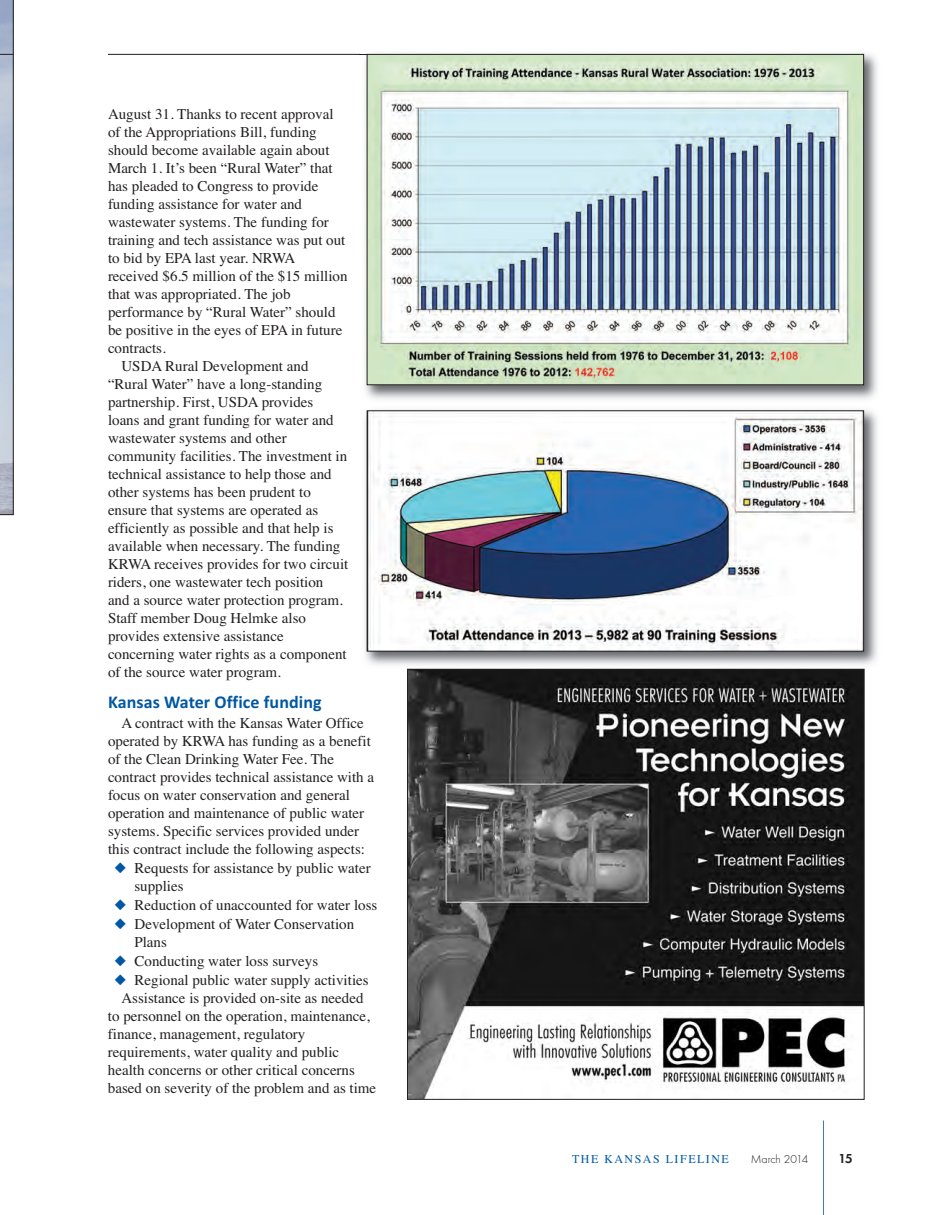
<style>
.page{position:relative;width:945px;height:1215px;background:#fff}
.page>*{position:absolute;margin:0;border:0;box-sizing:border-box;transform-origin:0 0}
.t1{font:700 18px "Calibri";letter-spacing:.005em;color:#0157a3}
.t2{font:15px/18px "Times";color:#231f20}
.t3{font:600 13.5px "Futura T";color:#231f20}
.t4{font:12px "Times";letter-spacing:.125em;color:#015ba9}
.t5{font:300 12px "Futura T";letter-spacing:-.005em;color:#231f20}
.s1{color:#0157a3}
</style>
<div class="page">
<hr style="left:823px;top:1120px;width:1px;height:95px;background:#4975b9">
<hr style="left:108px;top:54px;width:756px;height:1px;background:#231f20">
<svg style="left:0;top:0;width:14px;height:515px;background:#aeb8c9"></svg>
<img style="left:365px;top:53px;width:513px;height:616px">
<img style="left:369px;top:56px;width:493px;height:327px">
<div style="left:367px;top:54px;width:497px;height:331px;border:1px solid #231f20"></div>
<img style="left:365px;top:404px;width:513px;height:1px">
<img style="left:369px;top:412px;width:493px;height:238px">
<div style="left:367px;top:410px;width:497px;height:242px;border:1px solid #231f20"></div>
<img style="left:409px;top:671px;width:454px;height:427px">
<p class="t2" style="left:108px;top:107px;width:227px">August 31. Thanks to recent approval</p>
<p class="t2" style="left:108px;top:125px;width:210px">of the Appropriations Bill, funding</p>
<p class="t2" style="left:108px;top:143px;width:223px">should become available again about</p>
<p class="t2" style="left:108px;top:161px;width:226px">March 1. It’s been “Rural Water” that</p>
<p class="t2" style="left:108px;top:179px;width:212px">has pleaded to Congress to provide</p>
<p class="t2" style="left:108px;top:197px;width:196px">funding assistance for water and</p>
<p class="t2" style="left:108px;top:215px;width:222px">wastewater systems. The funding for</p>
<p class="t2" style="left:108px;top:233px;width:239px">training and tech assistance was put out</p>
<p class="t2" style="left:108px;top:251px;width:189px">to bid by EPA last year. NRWA</p>
<p class="t2" style="left:108px;top:269px;width:241px">received $6.5 million of the $15 million</p>
<p class="t2" style="left:108px;top:287px;width:184px">that was appropriated. The job</p>
<p class="t2" style="left:108px;top:305px;width:229px">performance by “Rural Water” should</p>
<p class="t2" style="left:108px;top:323px;width:236px">be positive in the eyes of EPA in future</p>
<p class="t2" style="left:108px;top:341px;width:59px">contracts.</p>
<p class="t2" style="left:122px;top:359px;width:189px">USDA Rural Development and</p>
<p class="t2" style="left:108px;top:377px;width:216px">“Rural Water” have a long-standing</p>
<p class="t2" style="left:108px;top:395px;width:207px">partnership. First, USDA provides</p>
<p class="t2" style="left:108px;top:413px;width:227px">loans and grant funding for water and</p>
<p class="t2" style="left:108px;top:431px;width:180px">wastewater systems and other</p>
<p class="t2" style="left:108px;top:449px;width:241px">community facilities. The investment in</p>
<p class="t2" style="left:108px;top:467px;width:225px">technical assistance to help those and</p>
<p class="t2" style="left:108px;top:485px;width:204px">other systems has been prudent to</p>
<p class="t2" style="left:108px;top:503px;width:212px">ensure that systems are operated as</p>
<p class="t2" style="left:108px;top:521px;width:227px">efficiently as possible and that help is</p>
<p class="t2" style="left:108px;top:539px;width:234px">available when necessary. The funding</p>
<p class="t2" style="left:108px;top:557px;width:242px">KRWA receives provides for two circuit</p>
<p class="t2" style="left:108px;top:575px;width:217px">riders, one wastewater tech position</p>
<p class="t2" style="left:108px;top:593px;width:236px">and a source water protection program.</p>
<p class="t2" style="left:108px;top:611px;width:200px">Staff member Doug Helmke also</p>
<p class="t2" style="left:108px;top:629px;width:177px">provides extensive assistance</p>
<p class="t2" style="left:108px;top:647px;width:240px">concerning water rights as a component</p>
<p class="t2" style="left:108px;top:665px;width:174px">of the source water program.</p>
<p class="t1" style="left:108px;top:696px;width:215px">Kansas Water Office funding</p>
<p class="t2" style="left:108px;top:715px;width:268px;text-indent:14px">A contract with the Kansas Water Office operated by KRWA has funding as a benefit of the Clean Drinking Water Fee. The contract provides technical assistance with a focus on water conservation and general operation and maintenance of public water systems. Specific services provided under this contract include the following aspects:</p>
<p class="t2" style="left:134px;top:860px;width:238px;text-indent:-20px"><span class="s1">◆</span> Requests for assistance by public water supplies</p>
<p class="t2" style="left:114px;top:897px;width:264px"><span class="s1">◆</span> Reduction of unaccounted for water loss</p>
<p class="t2" style="left:134px;top:916px;width:221px;text-indent:-20px"><span class="s1">◆</span> Development of Water Conservation<br>Plans</p>
<p class="t2" style="left:114px;top:953px;width:205px"><span class="s1">◆</span> Conducting water loss surveys</p>
<p class="t2" style="left:114px;top:972px;width:256px"><span class="s1">◆</span> Regional public water supply activities</p>
<p class="t2" style="left:121px;top:990px;width:244px">Assistance is provided on-site as needed</p>
<p class="t2" style="left:108px;top:1008px;width:264px">to personnel on the operation, maintenance,</p>
<p class="t2" style="left:108px;top:1026px;width:199px">finance, management, regulatory</p>
<p class="t2" style="left:108px;top:1044px;width:233px">requirements, water quality and public</p>
<p class="t2" style="left:108px;top:1062px;width:249px">health concerns or other critical concerns</p>
<p class="t2" style="left:108px;top:1080px;width:270px">based on severity of the problem and as time</p>
<p class="t4" style="left:572px;top:1155px;width:158px">THE KANSAS LIFELINE</p>
<p class="t5" style="left:751px;top:1155px;width:59px">March 2014</p>
<p class="t3" style="left:838px;top:1153px;width:16px">15</p>
</div>
